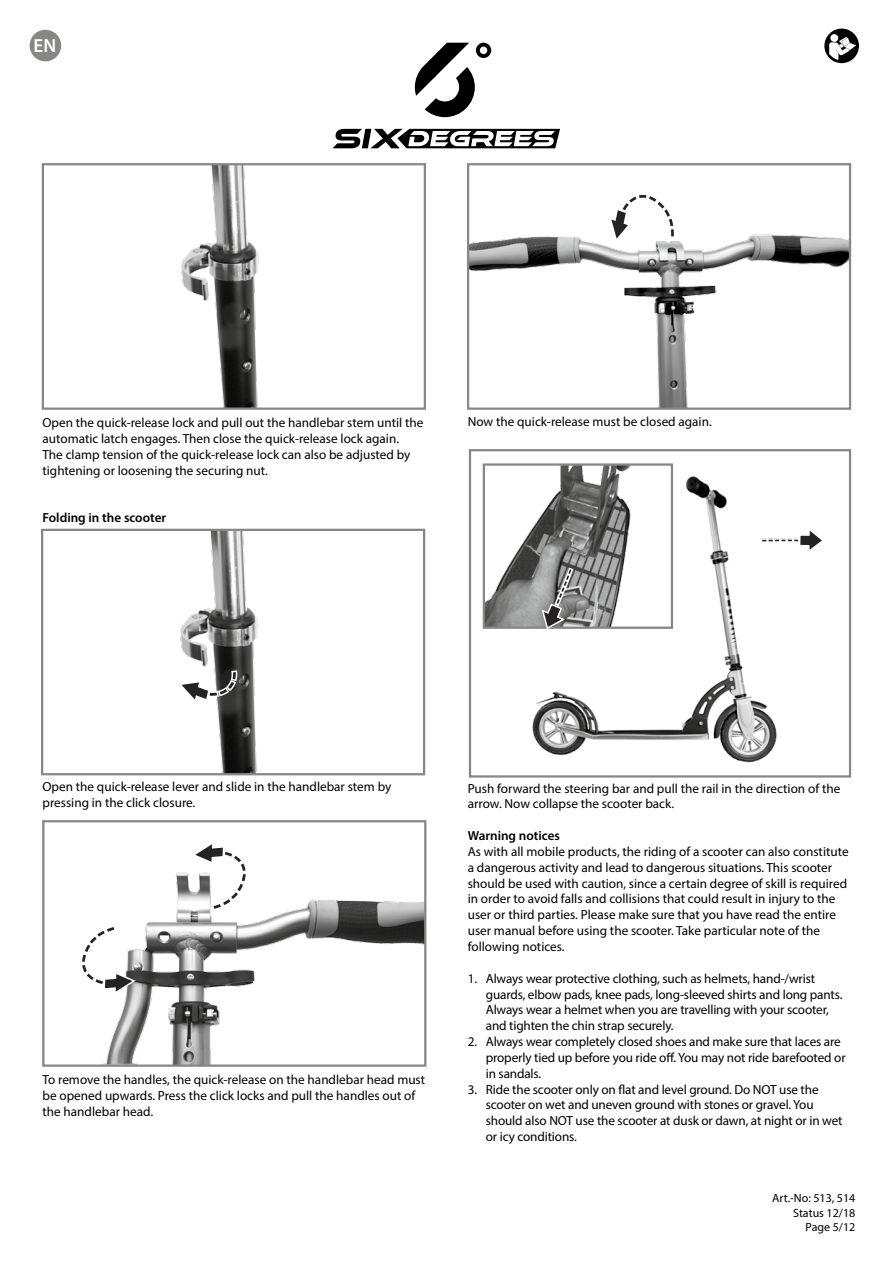
<style>
.page{position:relative;width:893px;height:1263px;background:#fff}
.page>*{position:absolute;margin:0;border:0;box-sizing:border-box;transform-origin:0 0}
.t1{font:600 19.05px "Myriad Pro";color:#fff}
.t2{font:13.2px/15.9px "Myriad Pro";color:#000}
.t3{font:600 13.2px "Myriad Pro";color:#000}
.t4{font:12px/14.4px "Myriad Pro";color:#000;text-align:right}
</style>
<div class="page">
<svg style="left:824px;top:29px;width:35px;height:34px"></svg>
<div style="left:30px;top:30px;width:31px;height:31px;background:#878786;border-radius:50%"></div>
<svg style="left:415px;top:43px;width:76px;height:74px"></svg>
<svg style="left:333px;top:129px;width:227px;height:19px"></svg>
<img style="left:181px;top:166px;width:78px;height:241px">
<div style="left:42px;top:163px;width:384px;height:247px;border:2px solid #878786"></div>
<img style="left:180px;top:532px;width:78px;height:240px">
<div style="left:41px;top:529px;width:384px;height:246px;border:2px solid #878786"></div>
<svg style="left:180px;top:670px;width:57px;height:33px"></svg>
<img style="left:532px;top:464px;width:245px;height:299px">
<div style="left:469px;top:449px;width:382px;height:329px;border:2px solid #878786"></div>
<img style="left:486px;top:466px;width:184px;height:160px">
<div style="left:483px;top:463px;width:190px;height:166px;border:2px solid #878786"></div>
<svg style="left:540px;top:568px;width:33px;height:62px;background:#8e8e8e"></svg>
<svg style="left:761px;top:526px;width:61px;height:28px"></svg>
<img style="left:103px;top:872px;width:320px;height:192px">
<div style="left:42px;top:820px;width:384px;height:247px;border:2px solid #878786"></div>
<svg style="left:82px;top:925px;width:54px;height:69px"></svg>
<svg style="left:192px;top:844px;width:55px;height:66px"></svg>
<img style="left:470px;top:234px;width:378px;height:173px">
<div style="left:467px;top:163px;width:384px;height:247px;border:2px solid #878786"></div>
<svg style="left:609px;top:195px;width:66px;height:47px"></svg>
<h1 class="t1" style="left:34px;top:34px;width:24px">EN</h1>
<p class="t2" style="left:43px;top:414px;width:382px">Open the quick-release lock and pull out the handlebar stem until the automatic latch engages. Then close the quick-release lock again.<br>The clamp tension of the quick-release lock can also be adjusted by tightening or loosening the securing nut.</p>
<p class="t3" style="left:43px;top:509px;width:125px">Folding in the scooter</p>
<p class="t2" style="left:468px;top:413px;width:246px">Now the quick-release must be closed again.</p>
<p class="t2" style="left:43px;top:779px;width:350px">Open the quick-release lever and slide in the handlebar stem by pressing in the click closure.</p>
<p class="t2" style="left:43px;top:1071px;width:384px">To remove the handles, the quick-release on the handlebar head must be opened upwards. Press the click locks and pull the handles out of the handlebar head.</p>
<p class="t2" style="left:468px;top:780px;width:374px">Push forward the steering bar and pull the rail in the direction of the arrow. Now collapse the scooter back.</p>
<p class="t3" style="left:468px;top:827px;width:94px">Warning notices</p>
<p class="t2" style="left:468px;top:843px;width:382px">As with all mobile products, the riding of a scooter can also constitute a dangerous activity and lead to dangerous situations. This scooter should be used with caution, since a certain degree of skill is required in order to avoid falls and collisions that could result in injury to the user or third parties. Please make sure that you have read the entire user manual before using the scooter. Take particular note of the following notices.</p>
<p class="t2" style="left:486px;top:970px;width:358px;text-indent:-18px">1. Always wear protective clothing, such as helmets, hand-/wrist guards, elbow pads, knee pads, long-sleeved shirts and long pants.<br>Always wear a helmet when you are travelling with your scooter, and tighten the chin strap securely.</p>
<p class="t2" style="left:486px;top:1033px;width:361px;text-indent:-18px">2. Always wear completely closed shoes and make sure that laces are properly tied up before you ride off. You may not ride barefooted or in sandals.</p>
<p class="t2" style="left:486px;top:1081px;width:358px;text-indent:-18px">3. Ride the scooter only on flat and level ground. Do NOT use the scooter on wet and uneven ground with stones or gravel. You should also NOT use the scooter at dusk or dawn, at night or in wet or icy conditions.</p>
<p class="t4" style="left:772px;top:1191px;width:85px">Art.-No: 513, 514<br>Status 12/18<br>Page 5/12</p>
</div>
